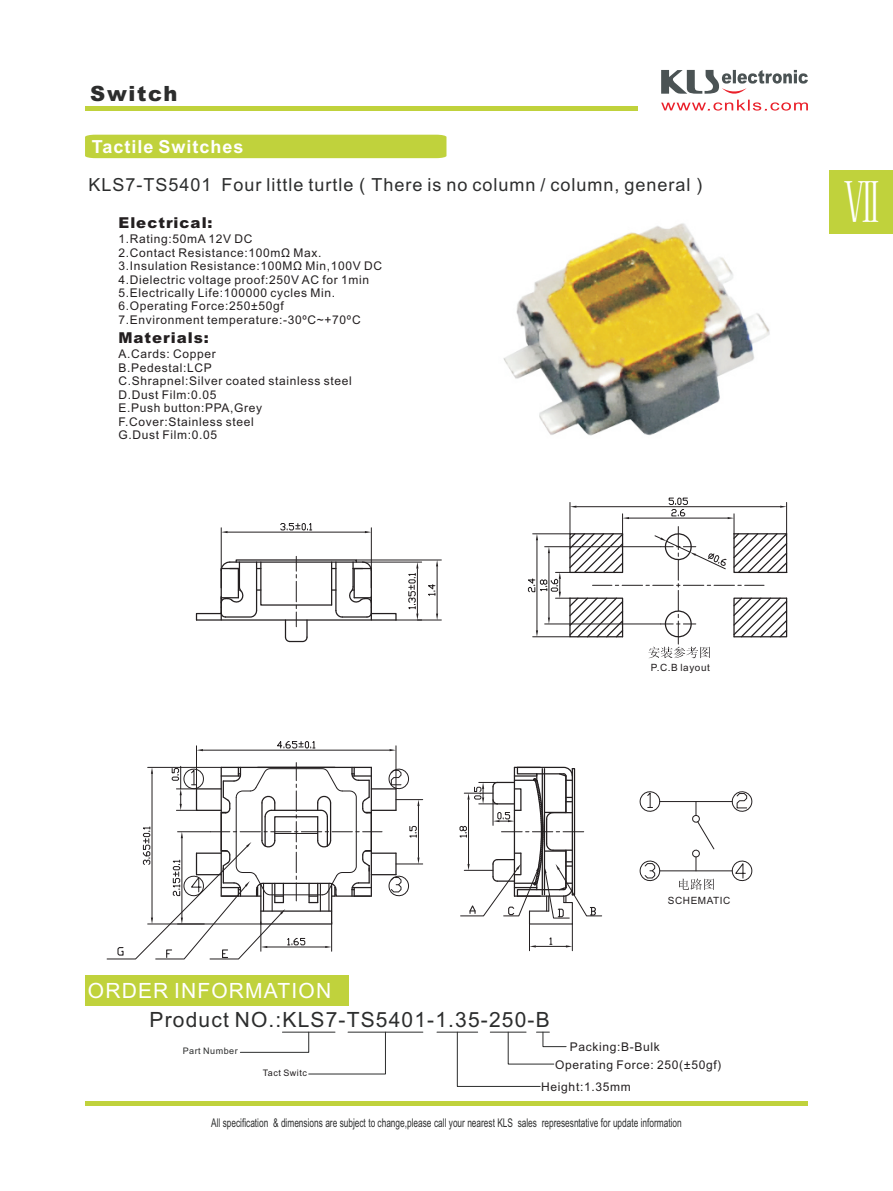
<style>
.page{position:relative;width:893px;height:1191px;background:#fff}
.page>*{position:absolute;margin:0;border:0;box-sizing:border-box;transform-origin:0 0}
.t1{font:54px "Sim Sun";color:#fff}
.t2{font:54px "Sim Sun";color:#fff;scale:.69 1}
.t3{font:21px "Arial";letter-spacing:.055em;color:#2c2d2d}
.t4{font:21px "Arial Unicode MS";letter-spacing:.055em;color:#fff}
.t5{font:900 21px "Arial";letter-spacing:.08em;color:#2c2d2d}
.t6{font:18px "Arial Unicode MS";letter-spacing:.055em;color:#2c2d2d}
.t7{font:700 18px "Arial";letter-spacing:.055em;color:#fff}
.t8{font:900 15px "Arial";letter-spacing:.065em;color:#231f20}
.t9{font:12px/13.4px "Arial";letter-spacing:.055em;color:#231f20}
.t10{font:12px "Arial Unicode MS";color:#2c2d2d;scale:.69 1}
.t11{font:12px "Arial Unicode MS";letter-spacing:.055em;color:#231f20}
.t12{font:10.05px "Arial";letter-spacing:.055em;color:#231f20}
.t13{font:9px "Arial Unicode MS";letter-spacing:.055em;color:#2c2d2d}
.t14{font:9px "Arial";letter-spacing:.055em;color:#231f20}
.s1{font-family:"Arial"}
</style>
<div class="page">
<img style="left:503px;top:223px;width:267px;height:213px">
<div style="left:85px;top:106px;width:553px;height:5px;background:#c0d23c"></div>
<div style="left:829px;top:170px;width:63px;height:64px;background:#c0d23c"></div>
<div style="left:85px;top:1101px;width:723px;height:5px;background:#c0d23c"></div>
<div style="left:85px;top:135px;width:361px;height:23px;background:#c0d23c"></div>
<svg style="left:661px;top:70px;width:147px;height:41px"></svg>
<div style="left:85px;top:974px;width:264px;height:31px;background:#c0d23c"></div>
<hr style="left:348px;top:1032px;width:75px;height:1px;background:#2c2d2d">
<svg style="left:240px;top:1031px;width:146px;height:43px"></svg>
<hr style="left:282px;top:1032px;width:53px;height:1px;background:#2c2d2d">
<hr style="left:437px;top:1032px;width:41px;height:1px;background:#2c2d2d">
<svg style="left:457px;top:1031px;width:109px;height:55px"></svg>
<hr style="left:396px;top:746px;width:1px;height:43px;background:#231f20">
<hr style="left:196px;top:746px;width:1px;height:43px;background:#231f20">
<hr style="left:203px;top:750px;width:187px;height:1px;background:#231f20">
<svg style="left:390px;top:749px;width:6px;height:2px"></svg>
<svg style="left:277px;top:741px;width:38px;height:7px"></svg>
<svg style="left:195px;top:556px;width:246px;height:87px"></svg>
<hr style="left:371px;top:528px;width:1px;height:42px;background:#231f20">
<hr style="left:221px;top:528px;width:1px;height:42px;background:#231f20">
<hr style="left:228px;top:532px;width:137px;height:1px;background:#231f20">
<svg style="left:365px;top:531px;width:6px;height:2px"></svg>
<svg style="left:221px;top:531px;width:7px;height:2px"></svg>
<svg style="left:280px;top:523px;width:32px;height:8px"></svg>
<svg style="left:459px;top:766px;width:143px;height:184px"></svg>
<svg style="left:107px;top:762px;width:316px;height:197px"></svg>
<svg style="left:527px;top:497px;width:261px;height:161px"></svg>
<svg style="left:692px;top:802px;width:22px;height:68px"></svg>
<hr style="left:660px;top:870px;width:72px;height:1px;background:#231f20">
<hr style="left:660px;top:801px;width:72px;height:1px;background:#231f20">
<svg style="left:640px;top:860px;width:20px;height:22px"></svg>
<svg style="left:732px;top:860px;width:20px;height:22px"></svg>
<svg style="left:732px;top:791px;width:20px;height:21px"></svg>
<svg style="left:640px;top:791px;width:20px;height:21px"></svg>
<svg style="left:679px;top:878px;width:35px;height:12px"></svg>
<h2 class="t5" style="left:90px;top:86px;width:89px">Switch</h2>
<h3 class="t7" style="left:92px;top:140px;width:153px">Tactile Switches</h3>
<h3 class="t6" style="left:88px;top:178px;width:621px"><span class="s1">KLS7-TS5401 Four little turtle</span>（There is no column / column, general）</h3>
<h1 class="t2" style="left:843px;top:175px;width:56px">Ⅶ</h1>
<h1 class="t1" style="left:834px;top:174px;width:55px">Ⅰ</h1>
<p class="t8" style="left:118px;top:217px;width:96px">Electrical:</p>
<p class="t9" style="left:118px;top:234px;width:265px">1.Rating:50mA 12V DC<br>2.Contact Resistance:100mΩ Max.<br>3.Insulation Resistance:100MΩ Min,100V DC 4.Dielectric voltage proof:250V AC for 1min 5.Electrically Life:100000 cycles Min.<br>6.Operating Force:250±50gf<br>7.Environment temperature:-30ºC~+70ºC</p>
<p class="t8" style="left:118px;top:332px;width:92px">Materials:</p>
<p class="t9" style="left:118px;top:349px;width:235px">A.Cards: Copper<br>B.Pedestal:LCP<br>C.Shrapnel:Silver coated stainless steel<br>D.Dust Film:0.05<br>E.Push button:PPA,Grey<br>F.Cover:Stainless steel<br>G.Dust Film:0.05</p>
<p class="t12" style="left:651px;top:664px;width:61px">P.C.B layout</p>
<h2 class="t4" style="left:88px;top:983px;width:245px">ORDER INFORMATION</h2>
<p class="t12" style="left:668px;top:897px;width:64px">SCHEMATIC</p>
<h2 class="t3" style="left:150px;top:1012px;width:402px">Product NO.:KLS7-TS5401-1.35-250-B</h2>
<p class="t13" style="left:183px;top:1047px;width:56px">Part Number</p>
<p class="t11" style="left:541px;top:1082px;width:91px">Height:1.35mm</p>
<p class="t11" style="left:570px;top:1042px;width:92px">Packing:B-Bulk</p>
<p class="t11" style="left:555px;top:1060px;width:168px">Operating Force: 250(±50gf)</p>
<p class="t14" style="left:263px;top:1069px;width:46px">Tact Switc</p>
<p class="t10" style="left:211px;top:1118px;width:683px">All specification &amp; dimensions are subject to change,please call your nearest KLS sales represesntative for update information</p>
</div>
